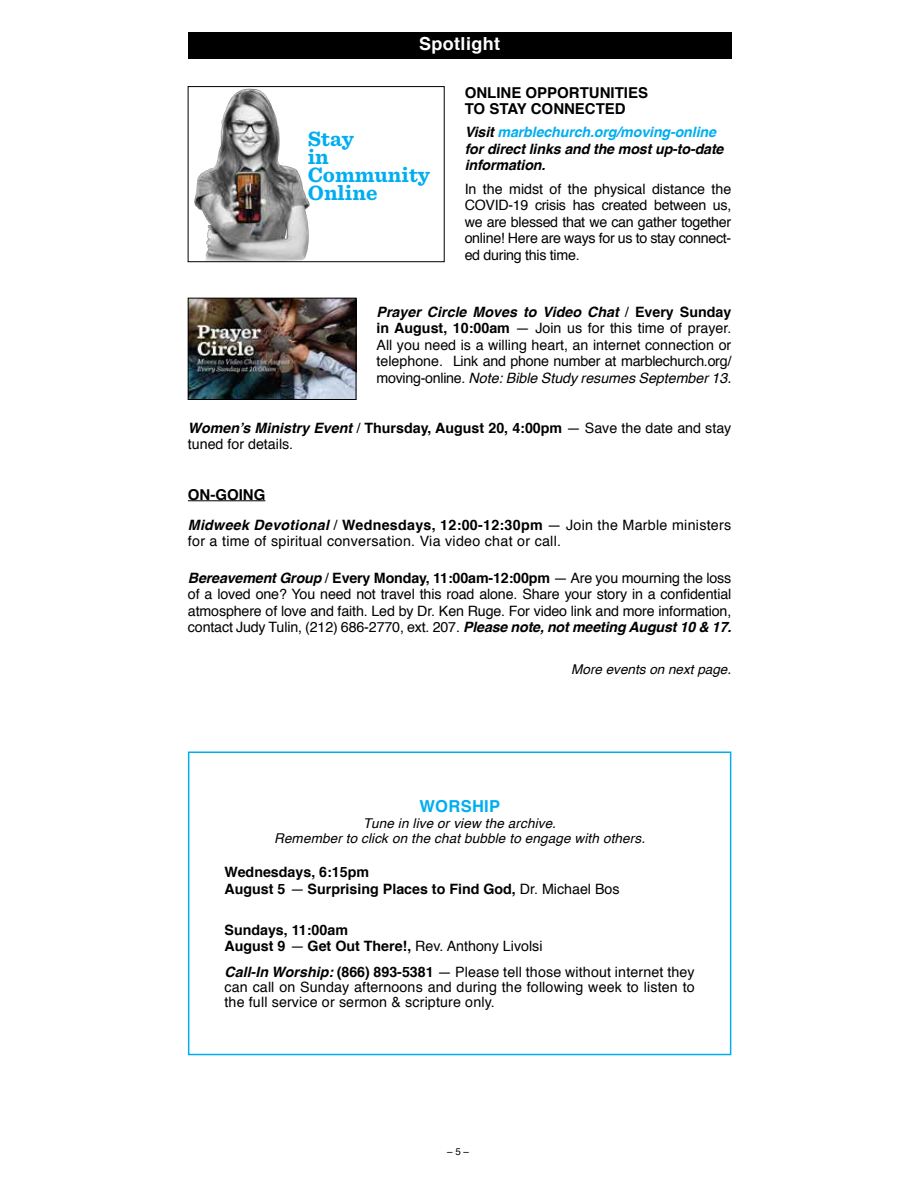
<style>
.page{position:relative;width:918px;height:1188px;background:#fff}
.page>*{position:absolute;margin:0;border:0;box-sizing:border-box;transform-origin:0 0}
.t1{font:700 21.6px/18px "Sentinel";color:#00aeef}
.t2{font:700 18px "Helvetica";letter-spacing:.02em;color:#fff}
.t3{font:700 16.5px "Helvetica";letter-spacing:.02em;color:#00aeef}
.t4{font:700 15px/16.5px "Helvetica";color:#000}
.t5{font:14.25px/16.5px "Helvetica";color:#000;text-align:justify}
.t6{font:700 14.25px/16.4px "Helvetica";color:#000}
.t7{font:14.25px/16.5px "Helvetica";letter-spacing:.02em;color:#000}
.t8{font:italic 700 14.25px/16.5px "Helvetica";letter-spacing:-.01em;color:#000}
.t9{font:italic 13.5px/14.2px "Helvetica";letter-spacing:.01em;color:#000;text-align:center}
.t10{font:9.75px "Helvetica";color:#000}
.s1{color:#00aeef}
.s2{font-weight:700;font-style:italic}
.s3{font-weight:700}
.s4{font-style:italic}
.s5{font-weight:400;font-style:italic}
.s6{font-weight:400}
</style>
<div class="page">
<div style="left:188px;top:32px;width:543px;height:27px;background:#000"></div>
<hr style="left:188px;top:500px;width:77px;height:1px;background:#000">
<img style="left:194px;top:88px;width:116px;height:172px">
<div style="left:188px;top:86px;width:256px;height:176px;border:1px solid #000"></div>
<div style="left:188px;top:752px;width:543px;height:303px;border:2px solid #00aeef"></div>
<img style="left:190px;top:300px;width:164px;height:98px">
<div style="left:188px;top:298px;width:168px;height:102px;border:1px solid #000"></div>
<p class="t2" style="left:419px;top:30px;width:82px">Spotlight</p>
<h1 class="t1" style="left:308px;top:129px;width:124px">Stay<br>in<br>Community<br>Online</h1>
<p class="t4" style="left:465px;top:84px;width:185px">ONLINE OPPORTUNITIES<br>TO STAY CONNECTED</p>
<p class="t8" style="left:465px;top:124px;width:260px">Visit <span class="s1">marblechurch.org/moving-online </span>for direct links and the most up-to-date information.</p>
<p class="t5" style="left:465px;top:181px;width:268px">In the midst of the physical distance the COVID-19 crisis has created between us, we are blessed that we can gather together online! Here are ways for us to stay connect&shy;ed during this time.</p>
<p class="t5" style="left:377px;top:304px;width:356px;text-align:left"><span class="s2">Prayer Circle Moves to Video Chat</span> / <span class="s3">Every Sunday in August, 10:00am</span> — Join us for this time of prayer.<br>All you need is a willing heart, an internet connection or telephone. Link and phone number at marblechurch.org/ moving-online. <span class="s4">Note: Bible Study resumes September 13.</span></p>
<p class="t5" style="left:188px;top:420px;width:545px"><span class="s2">Women’s Ministry Event</span> / <span class="s3">Thursday, August 20, 4:00pm</span> — Save the date and stay tuned for details.</p>
<p class="t4" style="left:188px;top:486px;width:79px">ON-GOING</p>
<p class="t7" style="left:188px;top:517px;width:545px"><span class="s2">Midweek Devotional</span> / <span class="s3">Wednesdays, 12:00-12:30pm</span> — Join the Marble ministers for a time of spiritual conversation. Via video chat or call.</p>
<p class="t5" style="left:188px;top:570px;width:545px"><span class="s2">Bereavement Group</span> / <span class="s3">Every Monday, 11:00am-12:00pm</span> — Are you mourning the loss of a loved one? You need not travel this road alone. Share your story in a confidential atmosphere of love and faith. Led by Dr. Ken Ruge. For video link and more information, contact Judy Tulin, (212) 686-2770, ext. 207. <span class="s2">Please note, not meeting August 10 &amp; 17.</span></p>
<p class="t9" style="left:571px;top:662px;width:161px">More events on next page.</p>
<p class="t3" style="left:419px;top:793px;width:82px">WORSHIP</p>
<p class="t9" style="left:274px;top:817px;width:373px">Tune in live or view the archive.<br>Remember to click on the chat bubble to engage with others.</p>
<p class="t6" style="left:225px;top:864px;width:397px">Wednesdays, 6:15pm<br>August 5 <span class="s5">—</span> Surprising Places to Find God, <span class="s6">Dr. Michael Bos</span></p>
<p class="t6" style="left:225px;top:922px;width:320px">Sundays, 11:00am<br>August 9 <span class="s5">—</span> Get Out There!, <span class="s6">Rev. Anthony Livolsi</span></p>
<p class="t5" style="left:225px;top:965px;width:472px;line-height:15px"><span class="s2">Call-In Worship:</span> <span class="s3">(866) 893-5381</span> — Please tell those without internet they can call on Sunday afternoons and during the following week to listen to the full service or sermon &amp; scripture only.</p>
<p class="t10" style="left:447px;top:1144px;width:23px">– 5 –</p>
</div>
